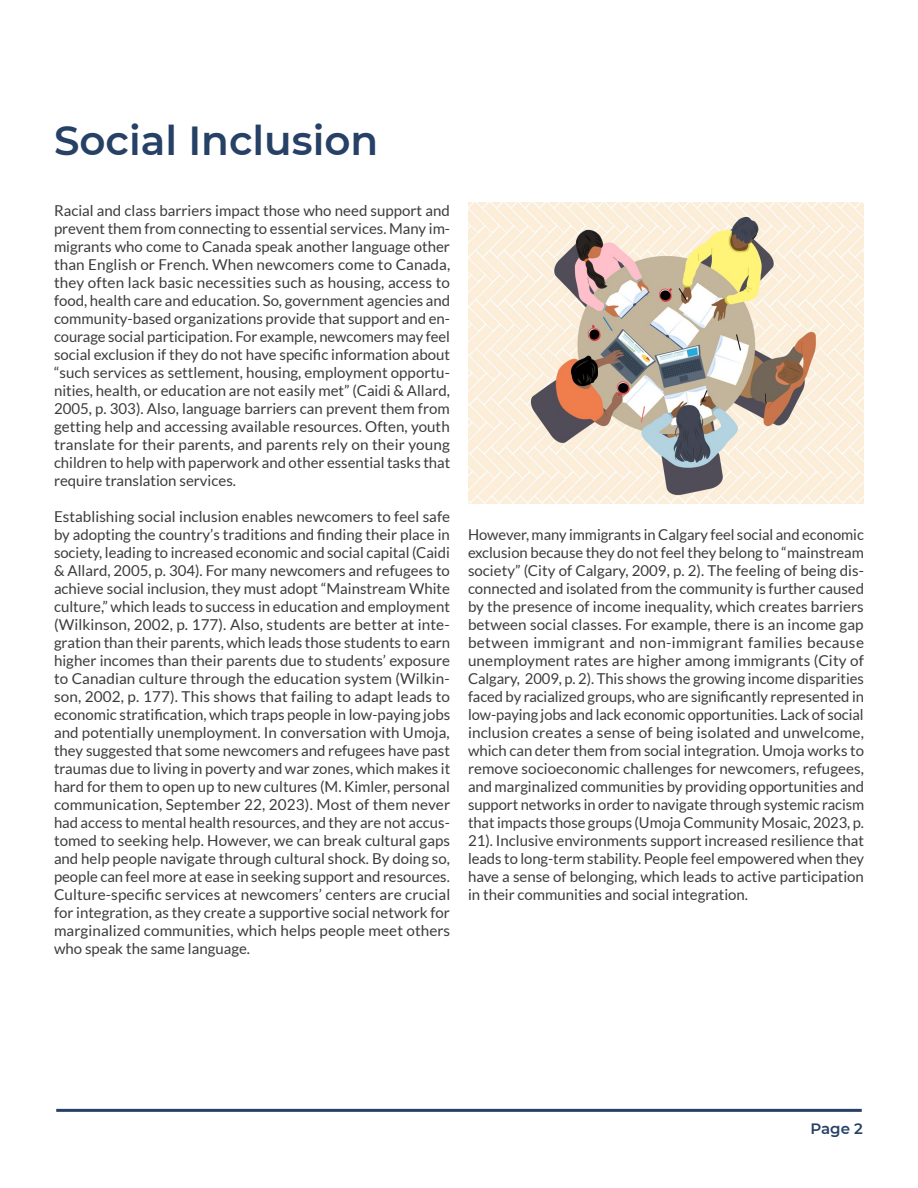
<style>
.page{position:relative;width:918px;height:1188px;background:#fff}
.page>*{position:absolute;margin:0;border:0;box-sizing:border-box;transform-origin:0 0}
.t1{font:600 40.5px "Montserrat";color:#264066}
.t2{font:15px/18px "Lato";color:#3d3c3b;text-align:justify}
.t3{font:600 15px "Montserrat";color:#264066}
</style>
<div class="page">
<hr style="left:56px;top:1109px;width:806px;height:3px;background:#264066">
<img style="left:468px;top:202px;width:396px;height:302px">
<h1 class="t1" style="left:54px;top:112px;width:326px">Social Inclusion</h1>
<p class="t2" style="left:54px;top:201px;width:398px">Racial and class barriers impact those who need support and prevent them from connecting to essential services. Many im&shy;migrants who come to Canada speak another language other than English or French. When newcomers come to Canada, they often lack basic necessities such as housing, access to food, health care and education. So, government agencies and community-based organizations provide that support and en&shy;courage social participation. For example, newcomers may feel social exclusion if they do not have specific information about “such services as settlement, housing, employment opportu&shy;nities, health, or education are not easily met” (Caidi &amp; Allard, 2005, p. 303). Also, language barriers can prevent them from getting help and accessing available resources. Often, youth translate for their parents, and parents rely on their young children to help with paperwork and other essential tasks that require translation services.</p>
<p class="t2" style="left:54px;top:507px;width:398px">Establishing social inclusion enables newcomers to feel safe by adopting the country’s traditions and finding their place in society, leading to increased economic and social capital (Caidi &amp; Allard, 2005, p. 304). For many newcomers and refugees to achieve social inclusion, they must adopt “Mainstream White culture,” which leads to success in education and employment (Wilkinson, 2002, p. 177). Also, students are better at inte&shy;gration than their parents, which leads those students to earn higher incomes than their parents due to students’ exposure to Canadian culture through the education system (Wilkin&shy;son, 2002, p. 177). This shows that failing to adapt leads to economic stratification, which traps people in low-paying jobs and potentially unemployment. In conversation with Umoja, they suggested that some newcomers and refugees have past traumas due to living in poverty and war zones, which makes it hard for them to open up to new cultures (M. Kimler, personal communication, September 22, 2023). Most of them never had access to mental health resources, and they are not accus&shy;tomed to seeking help. However, we can break cultural gaps and help people navigate through cultural shock. By doing so, people can feel more at ease in seeking support and resources.<br>Culture-specific services at newcomers’ centers are crucial for integration, as they create a supportive social network for marginalized communities, which helps people meet others who speak the same language.</p>
<p class="t2" style="left:468px;top:525px;width:398px">However, many immigrants in Calgary feel social and economic exclusion because they do not feel they belong to “mainstream society” (City of Calgary, 2009, p. 2). The feeling of being dis&shy;connected and isolated from the community is further caused by the presence of income inequality, which creates barriers between social classes. For example, there is an income gap between immigrant and non-immigrant families because unemployment rates are higher among immigrants (City of Calgary, 2009, p. 2). This shows the growing income disparities faced by racialized groups, who are significantly represented in low-paying jobs and lack economic opportunities. Lack of social inclusion creates a sense of being isolated and unwelcome, which can deter them from social integration. Umoja works to remove socioeconomic challenges for newcomers, refugees, and marginalized communities by providing opportunities and support networks in order to navigate through systemic racism that impacts those groups (Umoja Community Mosaic, 2023, p.<br>21). Inclusive environments support increased resilience that leads to long-term stability. People feel empowered when they have a sense of belonging, which leads to active participation in their communities and social integration.</p>
<p class="t3" style="left:810px;top:1118px;width:54px">Page 2</p>
</div>
